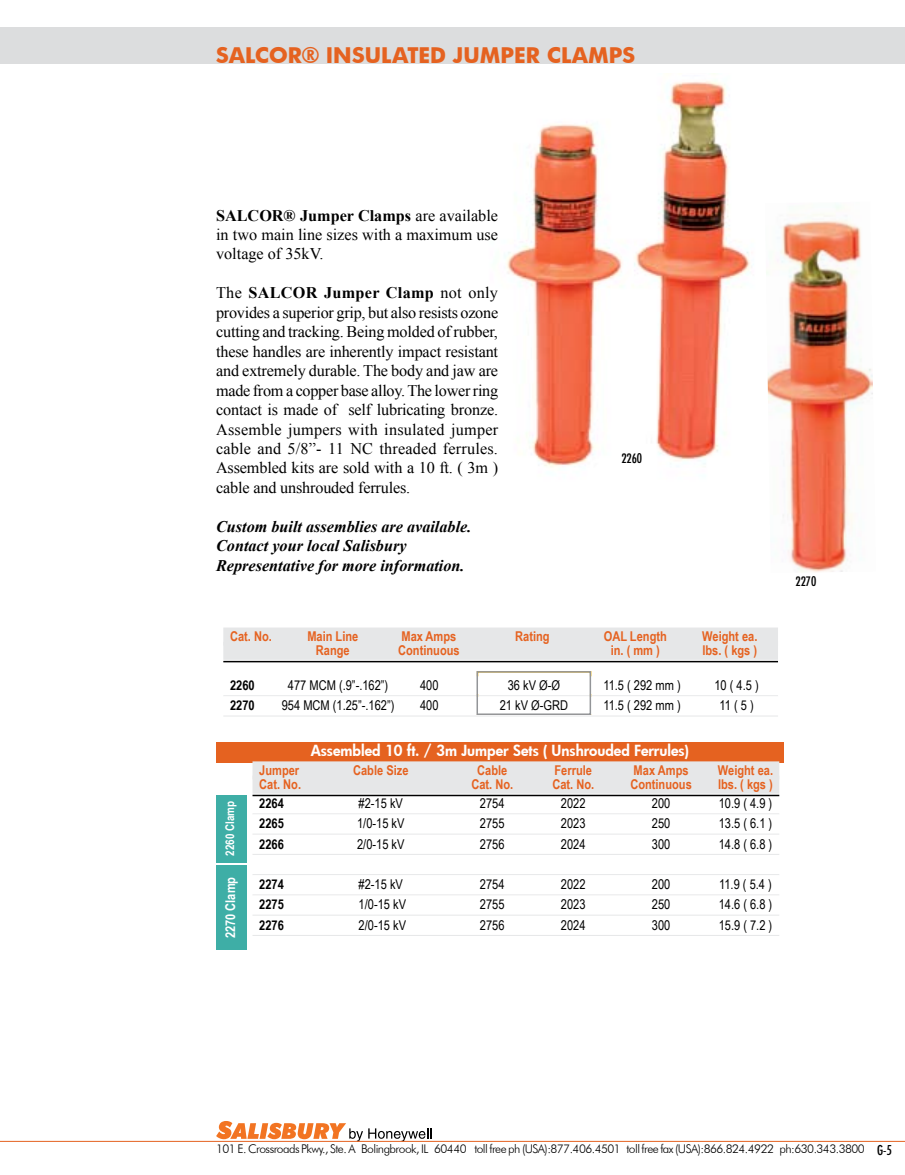
<style>
.page{position:relative;width:905px;height:1175px;background:#fff}
.page>*{position:absolute;margin:0;border:0;box-sizing:border-box;transform-origin:0 0}
.t1{font:700 21px "Futura";color:#e56220}
.t2{font:16.2px/19.5px "Times New Roman";letter-spacing:-.01em;color:#000;text-align:justify}
.t3{font:italic 700 16.2px/19.5px "Times New Roman";color:#000}
.t4{font:800 15px "Futura";color:#fff}
.t5{font:13.5px "Arial Narrow";color:#000}
.t6{font:700 13.5px "Arial Narrow";color:#e56220}
.t7{font:700 13.5px "Arial Narrow";color:#000}
.t8{font:700 13.5px "Arial Narrow";color:#fff}
.t9{font:condensed 12.75px "Futura";color:#000}
.t10{font:300 12px "Futura BT";letter-spacing:-.045em;color:#000}
.t11{font:700 12px "Arial Narrow";color:#fff}
.s1{font-weight:700}
.s2{font-family:"Futura";font-weight:400;font-stretch:condensed;font-size:13.2px}
</style>
<div class="page">
<svg style="left:216px;top:1121px;width:215px;height:20px"></svg>
<hr style="left:0;top:1141px;width:904px;height:1px;background:#e56220">
<div style="left:0;top:27px;width:904px;height:36px;background:#dcddde"></div>
<img style="left:504px;top:81px;width:250px;height:387px">
<div style="left:216px;top:742px;width:567px;height:21px;background:#e56220"></div>
<div style="left:252px;top:761px;width:527px;height:18px;background:#e6e7e8"></div>
<div style="left:252px;top:775px;width:527px;height:18px;background:#e6e7e8"></div>
<hr style="left:252px;top:794px;width:527px;height:2px;background:#000">
<hr style="left:252px;top:813px;width:527px;height:1px;background:#e6e7e8">
<hr style="left:252px;top:833px;width:527px;height:1px;background:#e6e7e8">
<hr style="left:252px;top:854px;width:527px;height:1px;background:#e6e7e8">
<hr style="left:252px;top:874px;width:527px;height:1px;background:#e6e7e8">
<hr style="left:252px;top:894px;width:527px;height:1px;background:#e6e7e8">
<hr style="left:252px;top:914px;width:527px;height:1px;background:#e6e7e8">
<hr style="left:252px;top:935px;width:527px;height:1px;background:#e6e7e8">
<div style="left:216px;top:795px;width:30px;height:67px;background:#3eaea6"></div>
<div style="left:216px;top:865px;width:30px;height:84px;background:#3eaea6"></div>
<div style="left:223px;top:627px;width:555px;height:18px;background:#e6e7e8"></div>
<div style="left:223px;top:642px;width:555px;height:18px;background:#e6e7e8"></div>
<hr style="left:223px;top:661px;width:555px;height:1px;background:#000">
<hr style="left:223px;top:695px;width:555px;height:1px;background:#e6e7e8">
<hr style="left:223px;top:715px;width:555px;height:1px;background:#e6e7e8">
<div style="left:476px;top:671px;width:115px;height:44px;border:2px solid #939598"></div>
<img style="left:766px;top:205px;width:107px;height:367px">
<p class="t1" style="left:216px;top:41px;width:178px">SALCOR® INSULATE</p>
<p class="t1" style="left:430px;top:41px;width:84px">D JUMPER</p>
<p class="t1" style="left:547px;top:41px;width:75px">CLAMPS</p>
<p class="t2" style="left:216px;top:205px;width:283px"><span class="s1">SALCOR® Jumper Clamps</span> are available in two main line sizes with a maximum use voltage of 35kV.</p>
<p class="t2" style="left:216px;top:283px;width:283px">The <span class="s1">SALCOR Jumper Clamp</span> not only provides a superior grip, but also resists ozone cutting and tracking. Being molded of rubber, these handles are inherently impact resistant and extremely durable. The body and jaw are made from a copper base alloy. The lower ring contact is made of self lubricating bronze.<br>Assemble jumpers with insulated jumper cable and 5/8”- 11 NC threaded ferrules.<br>Assembled kits are sold with a 10 ft. ( 3m ) cable and unshrouded ferrules.</p>
<p class="t3" style="left:216px;top:516px;width:257px">Custom built assemblies are available.<br>Contact your local Salisbury<br>Representative for more information.</p>
<p class="t9" style="left:621px;top:450px;width:22px">2260</p>
<p class="t6" style="left:230px;top:626px;width:43px">Cat. No.</p>
<p class="t6" style="left:307px;top:626px;width:53px">Main Line</p>
<p class="t6" style="left:401px;top:626px;width:56px">Max Amps</p>
<p class="t6" style="left:515px;top:626px;width:36px">Rating</p>
<p class="t6" style="left:603px;top:626px;width:65px">OAL Length</p>
<p class="t6" style="left:702px;top:626px;width:57px">Weight ea.</p>
<p class="t6" style="left:316px;top:640px;width:35px">Range</p>
<p class="t6" style="left:398px;top:640px;width:63px">Continuous</p>
<p class="t6" style="left:610px;top:640px;width:51px">in. ( mm )</p>
<p class="t6" style="left:702px;top:640px;width:56px">lbs. ( kgs )</p>
<p class="t7" style="left:230px;top:675px;width:26px">2260</p>
<p class="t5" style="left:288px;top:675px;width:102px">477 MCM (.9”-.162”)</p>
<p class="t5" style="left:420px;top:675px;width:20px">400</p>
<p class="t5" style="left:508px;top:675px;width:54px">36 kV Ø-Ø</p>
<p class="t5" style="left:603px;top:675px;width:79px">11.5 ( 292 mm )</p>
<p class="t5" style="left:714px;top:675px;width:46px">10 ( 4.5 )</p>
<p class="t7" style="left:230px;top:695px;width:26px">2270</p>
<p class="t5" style="left:282px;top:695px;width:114px">954 MCM (1.25”-.162”)</p>
<p class="t5" style="left:420px;top:695px;width:20px">400</p>
<p class="t5" style="left:500px;top:695px;width:70px">21 kV Ø-GRD</p>
<p class="t5" style="left:603px;top:695px;width:79px">11.5 ( 292 mm )</p>
<p class="t5" style="left:719px;top:695px;width:36px">11 ( 5 )</p>
<p class="t11" style="left:221px;top:855px;width:56px;rotate:-90deg">2260 Clamp</p>
<p class="t8" style="left:220px;top:938px;width:63px;rotate:-90deg">2270 Clamp</p>
<p class="t4" style="left:311px;top:740px;width:379px">Assembled 10 ft. / 3m Jumper Sets ( Unshrouded Ferrules)</p>
<p class="t6" style="left:259px;top:760px;width:41px">Jumper</p>
<p class="t6" style="left:353px;top:760px;width:57px">Cable Size</p>
<p class="t6" style="left:477px;top:760px;width:32px">Cable</p>
<p class="t6" style="left:554px;top:760px;width:39px">Ferrule</p>
<p class="t6" style="left:633px;top:760px;width:56px">Max Amps</p>
<p class="t6" style="left:718px;top:760px;width:57px">Weight ea.</p>
<p class="t6" style="left:259px;top:774px;width:43px">Cat. No.</p>
<p class="t6" style="left:471px;top:774px;width:43px">Cat. No.</p>
<p class="t6" style="left:552px;top:774px;width:43px">Cat. No.</p>
<p class="t6" style="left:630px;top:774px;width:63px">Continuous</p>
<p class="t6" style="left:718px;top:774px;width:56px">lbs. ( kgs )</p>
<p class="t7" style="left:259px;top:793px;width:26px">2264</p>
<p class="t5" style="left:358px;top:793px;width:46px">#2-15 kV</p>
<p class="t5" style="left:480px;top:793px;width:26px">2754</p>
<p class="t5" style="left:561px;top:793px;width:26px">2022</p>
<p class="t5" style="left:652px;top:793px;width:20px">200</p>
<p class="t5" style="left:718px;top:793px;width:55px">10.9 ( 4.9 )</p>
<p class="t7" style="left:259px;top:813px;width:26px">2265</p>
<p class="t5" style="left:357px;top:813px;width:49px">1/0-15 kV</p>
<p class="t5" style="left:480px;top:813px;width:26px">2755</p>
<p class="t5" style="left:561px;top:813px;width:26px">2023</p>
<p class="t5" style="left:652px;top:813px;width:20px">250</p>
<p class="t5" style="left:718px;top:813px;width:55px">13.5 ( 6.1 )</p>
<p class="t7" style="left:259px;top:833px;width:26px">2266</p>
<p class="t5" style="left:357px;top:834px;width:49px">2/0-15 kV</p>
<p class="t5" style="left:480px;top:834px;width:26px">2756</p>
<p class="t5" style="left:561px;top:834px;width:26px">2024</p>
<p class="t5" style="left:652px;top:834px;width:20px">300</p>
<p class="t5" style="left:718px;top:834px;width:55px">14.8 ( 6.8 )</p>
<p class="t7" style="left:259px;top:874px;width:26px">2274</p>
<p class="t5" style="left:358px;top:874px;width:46px">#2-15 kV</p>
<p class="t5" style="left:480px;top:874px;width:26px">2754</p>
<p class="t5" style="left:561px;top:874px;width:26px">2022</p>
<p class="t5" style="left:652px;top:874px;width:20px">200</p>
<p class="t5" style="left:719px;top:874px;width:54px">11.9 ( 5.4 )</p>
<p class="t7" style="left:259px;top:894px;width:26px">2275</p>
<p class="t5" style="left:358px;top:894px;width:49px">1/0-15 kV</p>
<p class="t5" style="left:480px;top:894px;width:26px">2755</p>
<p class="t5" style="left:561px;top:894px;width:26px">2023</p>
<p class="t5" style="left:652px;top:894px;width:20px">250</p>
<p class="t5" style="left:718px;top:894px;width:55px">14.6 ( 6.8 )</p>
<p class="t7" style="left:259px;top:914px;width:26px">2276</p>
<p class="t5" style="left:358px;top:915px;width:49px">2/0-15 kV</p>
<p class="t5" style="left:480px;top:915px;width:26px">2756</p>
<p class="t5" style="left:561px;top:915px;width:26px">2024</p>
<p class="t5" style="left:652px;top:915px;width:20px">300</p>
<p class="t5" style="left:718px;top:915px;width:55px">15.9 ( 7.2 )</p>
<p class="t9" style="left:795px;top:573px;width:22px">2270</p>
<p class="t10" style="left:216px;top:1141px;width:677px">101 E. Crossroads Pkwy., Ste. A Bolingbrook, IL 60440 toll free ph (USA):877.406.4501 toll free fax (USA):866.824.4922 ph:630.343.3800 <span class="s2">G-5</span></p>
</div>
